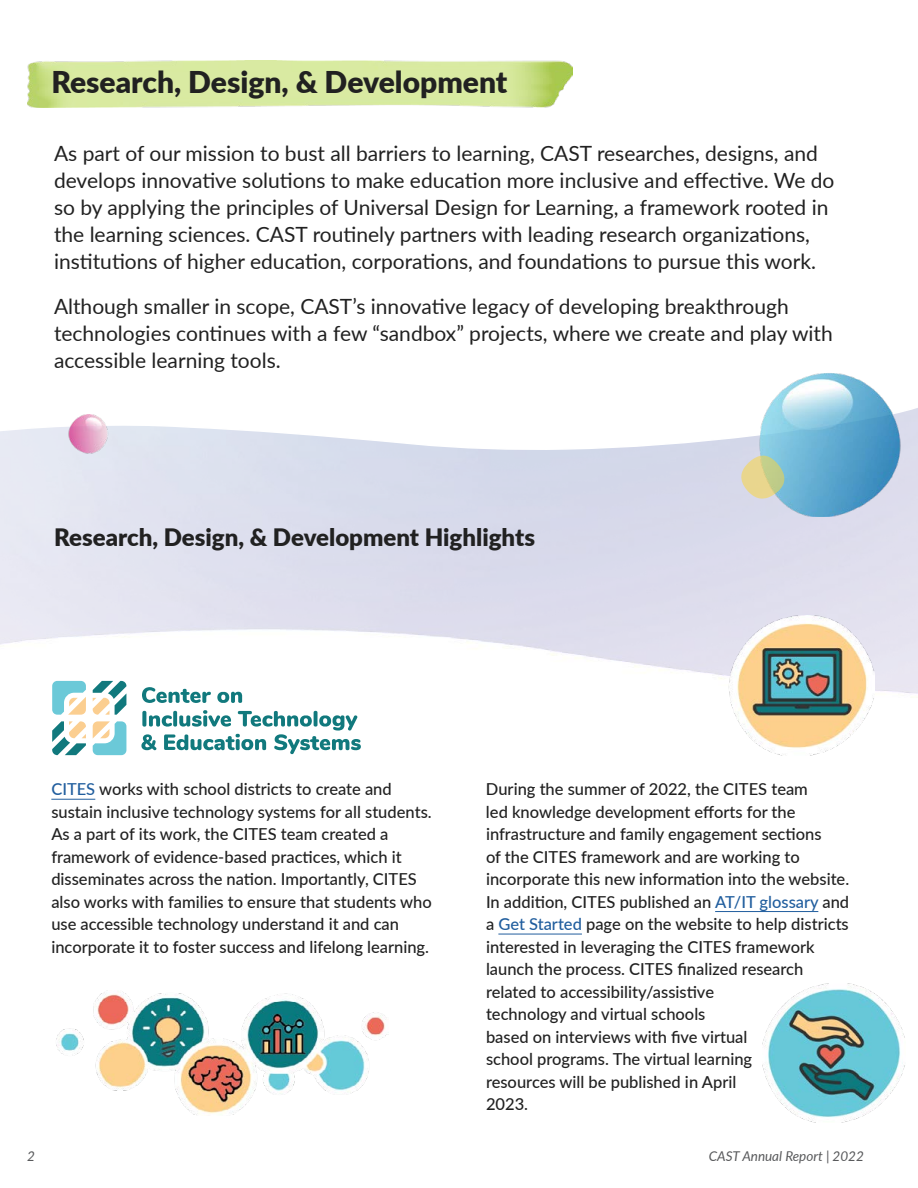
<style>
.page{position:relative;width:918px;height:1188px;background:#fff}
.page>*{position:absolute;margin:0;border:0;box-sizing:border-box;transform-origin:0 0}
.t1{font:900 30px "Lato";color:#212121}
.t2{font:900 24px "Lato";color:#212121}
.paragraph-large{font:21px/27px "Lato";color:#212121}
.paragraph{font:500 16.5px/22.5px "Lato";color:#212121}
.t3{font:italic 13.5px "Lato";color:#58595b}
.s1{font-family:"Lato Regular 2"}
.s2{font-family:"Lato Medium 2";font-weight:400;color:#215e9e}
.s3{color:#215e9e}
.s4{font-family:"Lato Medium 2";font-weight:400}
</style>
<div class="page">
<svg style="left:0;top:407px;width:918px;height:43px"></svg>
<img style="left:27px;top:60px;width:546px;height:48px">
<hr style="left:51px;top:799px;width:44px;height:1px;background:#215e9e">
<hr style="left:715px;top:911px;width:103px;height:1px;background:#215e9e">
<hr style="left:498px;top:934px;width:84px;height:1px;background:#215e9e">
<img style="left:735px;top:372px;width:174px;height:145px">
<svg style="left:741px;top:455px;width:43px;height:44px;background:#ced1a4"></svg>
<img style="left:66px;top:414px;width:44px;height:42px">
<svg style="left:142px;top:687px;width:69px;height:16px"></svg>
<svg style="left:217px;top:692px;width:25px;height:11px"></svg>
<svg style="left:141px;top:710px;width:220px;height:44px"></svg>
<svg style="left:52px;top:721px;width:34px;height:34px"></svg>
<svg style="left:93px;top:721px;width:33px;height:34px"></svg>
<svg style="left:93px;top:681px;width:33px;height:34px"></svg>
<svg style="left:52px;top:681px;width:34px;height:34px"></svg>
<img style="left:763px;top:984px;width:142px;height:138px">
<img style="left:723px;top:616px;width:152px;height:140px">
<img style="left:56px;top:990px;width:333px;height:125px">
<h2 class="t1" style="left:51px;top:59px;width:458px">Research, Design, &amp; Development</h2>
<p class="paragraph-large" style="left:54px;top:139px;width:782px"><span class="s1">As part of our mission to bust all barriers to learning, CAST researches, designs, and </span>develops innovative solutions to make education more inclusive and effective. We do so by applying the principles of Universal Design for Learning, a framework rooted in the learning sciences. CAST routinely partners with leading research organizations, institutions of higher education, corporations, and foundations to pursue this work.</p>
<p class="paragraph-large" style="left:54px;top:292px;width:780px">Although smaller in scope, CAST’s innovative legacy of developing breakthrough technologies continues with a few “sandbox” projects, where we create and play with accessible learning tools.</p>
<h3 class="t2" style="left:54px;top:519px;width:482px">Research, Design, &amp; Development Highlights</h3>
<p class="t3" style="left:27px;top:1146px;width:9px">2</p>
<p class="paragraph" style="left:51px;top:777px;width:382px"><span class="s2">CITES</span> works with school districts to create and sustain inclusive technology systems for all students.<br>As a part of its work, the CITES team created a framework of evidence-based practices, which it disseminates across the nation. Importantly, CITES also works with families to ensure that students who use accessible technology understand it and can incorporate it to foster success and lifelong learning.</p>
<p class="paragraph" style="left:486px;top:777px;width:365px">During the summer of 2022, the CITES team<br>led knowledge development efforts for the infrastructure and family engagement sections<br>of the CITES framework and are working to incorporate this new information into the website.<br>In addition, CITES published an <span class="s3">AT/IT glossary</span> <span class="s4">and a</span> <span class="s2">Get Started</span> page on the website to help districts interested in leveraging the CITES framework launch the process. CITES finalized research related to accessibility/assistive<br>technology and virtual schools<br>based on interviews with five virtual<br>school programs. The virtual learning<br>resources will be published in April<br>2023.</p>
<p class="t3" style="left:709px;top:1146px;width:157px">CAST Annual Report | 2022</p>
</div>
